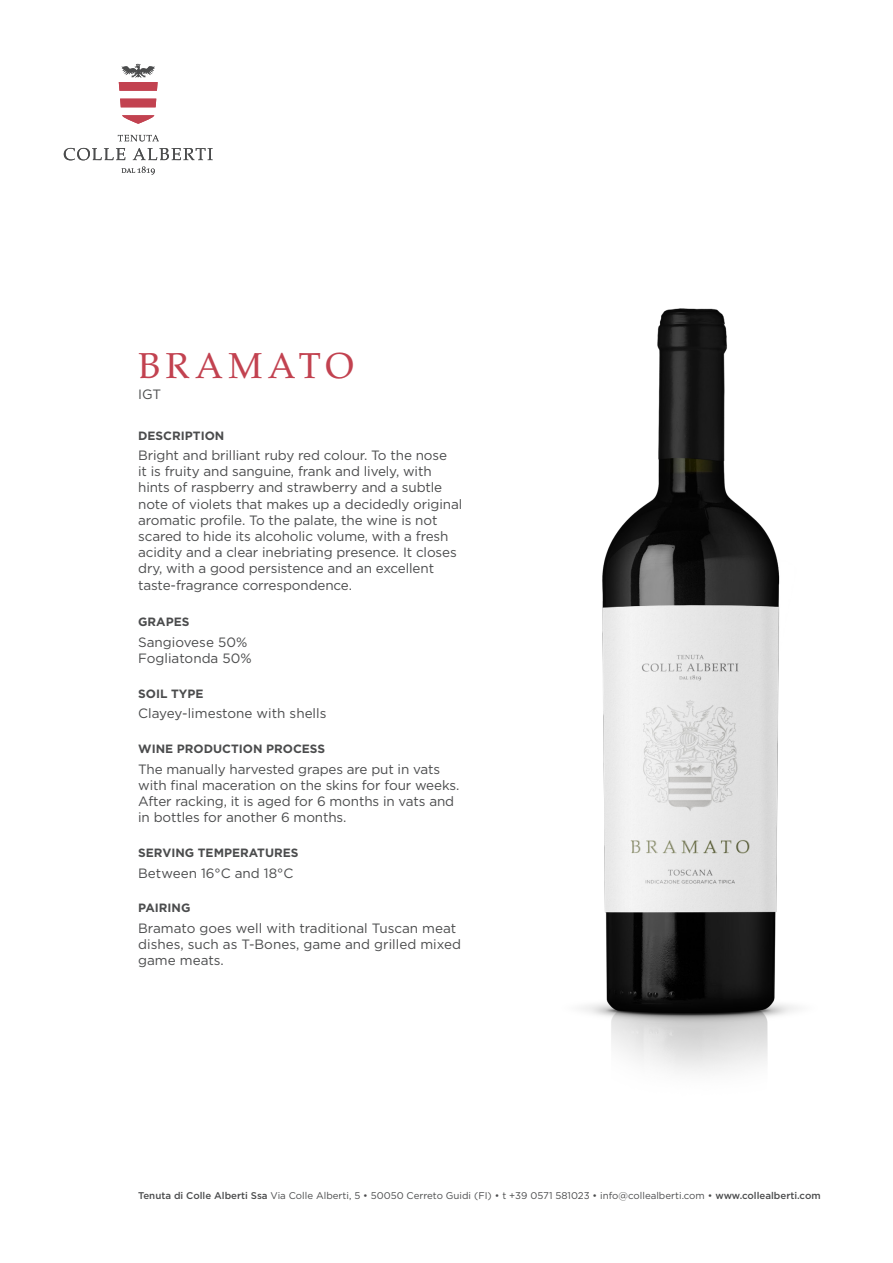
<style>
.page{position:relative;width:893px;height:1263px;background:#fff}
.page>*{position:absolute;margin:0;border:0;box-sizing:border-box;transform-origin:0 0}
.t1{font:36px "Palatino";letter-spacing:.15em;color:#c24250}
.t2{font:13.5px/16.2px "Gotham";letter-spacing:-.01em;color:#4b4c4d}
.t3{font:700 12px "Gotham";color:#4b4c4d}
.t4{font:9.75px "Gotham";color:#4b4c4d}
.s1{font-weight:500}
</style>
<div class="page">
<svg style="left:118px;top:135px;width:41px;height:6px"></svg>
<svg style="left:64px;top:148px;width:61px;height:12px"></svg>
<svg style="left:133px;top:148px;width:80px;height:12px"></svg>
<svg style="left:122px;top:167px;width:33px;height:8px"></svg>
<svg style="left:122px;top:115px;width:32px;height:9px"></svg>
<svg style="left:119px;top:64px;width:39px;height:27px"></svg>
<svg style="left:120px;top:99px;width:36px;height:8px"></svg>
<img style="left:581px;top:308px;width:217px;height:764px">
<p class="t1" style="left:138px;top:345px;width:217px">BRAMATO</p>
<p class="t2" style="left:138px;top:386px;width:25px">IGT</p>
<p class="t3" style="left:138px;top:427px;width:88px">DESCRIPTION</p>
<p class="t2" style="left:138px;top:447px;width:326px">Bright and brilliant ruby red colour. To the nose<br>it is fruity and sanguine, frank and lively, with hints of raspberry and strawberry and a subtle note of violets that makes up a decidedly original aromatic profile. To the palate, the wine is not scared to hide its alcoholic volume, with a fresh acidity and a clear inebriating presence. It closes dry, with a good persistence and an excellent taste-fragrance correspondence.</p>
<p class="t3" style="left:138px;top:614px;width:53px">GRAPES</p>
<p class="t2" style="left:138px;top:634px;width:115px">Sangiovese 50%<br>Fogliatonda 50%</p>
<p class="t3" style="left:138px;top:686px;width:67px">SOIL TYPE</p>
<p class="t2" style="left:138px;top:705px;width:190px">Clayey-limestone with shells</p>
<p class="t3" style="left:138px;top:741px;width:188px">WINE PRODUCTION PROCESS</p>
<p class="t2" style="left:138px;top:760px;width:323px">The manually harvested grapes are put in vats with final maceration on the skins for four weeks.<br>After racking, it is aged for 6 months in vats and in bottles for another 6 months.</p>
<p class="t3" style="left:138px;top:845px;width:162px">SERVING TEMPERATURES</p>
<p class="t2" style="left:138px;top:864px;width:157px">Between 16°C and 18°C</p>
<p class="t3" style="left:138px;top:900px;width:54px">PAIRING</p>
<p class="t2" style="left:138px;top:920px;width:324px">Bramato goes well with traditional Tuscan meat dishes, such as T-Bones, game and grilled mixed game meats.</p>
<p class="t4" style="left:138px;top:1189px;width:684px"><span class="s1">Tenuta di Colle Alberti Ssa</span> Via Colle Alberti, 5 • 50050 Cerreto Guidi (FI) • t +39 0571 581023 • info@collealberti.com • <span class="s1">www.collealberti.com</span></p>
</div>
